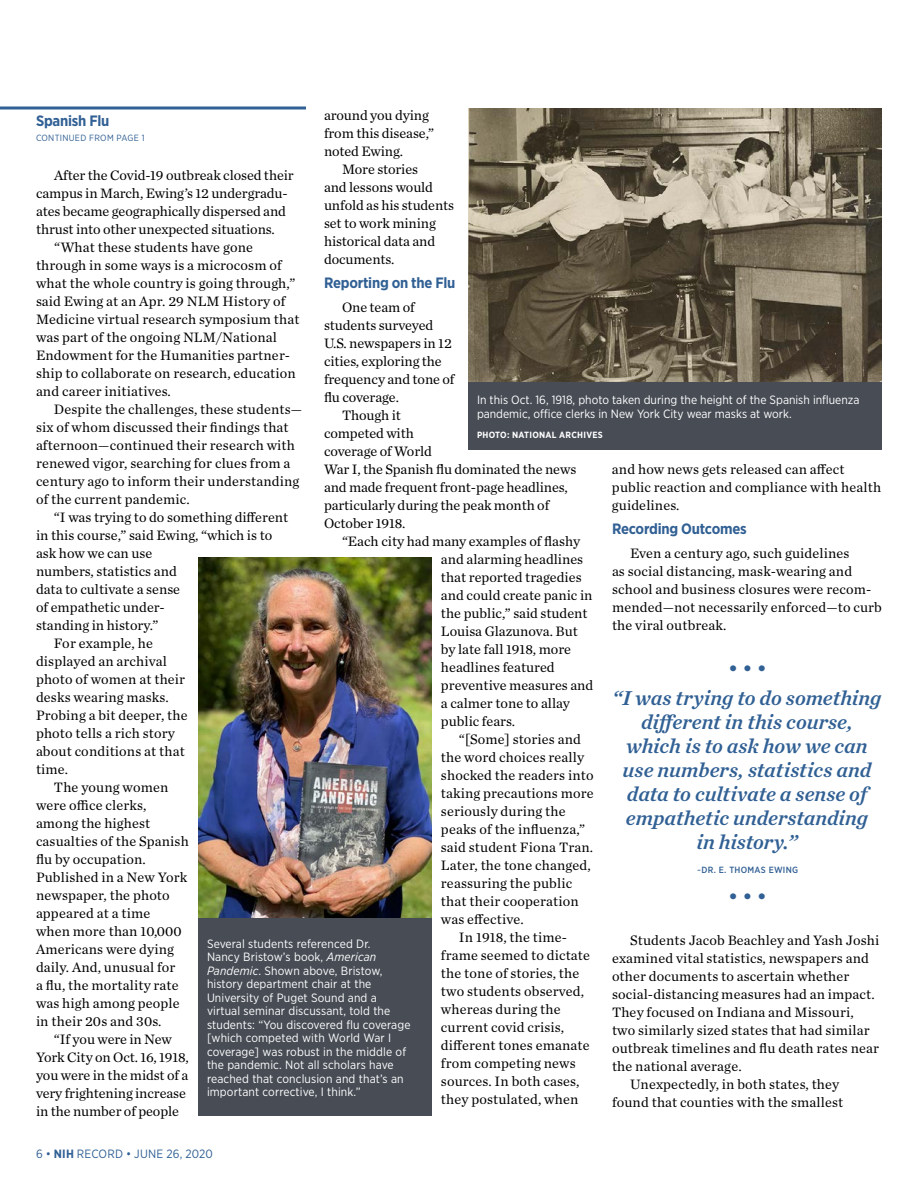
<style>
.page{position:relative;width:918px;height:1188px;background:#fff}
.page>*{position:absolute;margin:0;border:0;box-sizing:border-box;transform-origin:0 0}
.Pull_quote{font:italic 21px/24px "Chronicle Text G1 Semi";letter-spacing:-.005em;color:#316094;text-align:center}
.Head_2_Subheads_Body{font:700 15px "Gotham Narrow";letter-spacing:-.015em;color:#316094}
.Body_1{font:14.25px/18px "Chronicle Text G1";letter-spacing:.01em;color:#000}
.Photo_caption_revers{font:12px/13.5px "Gotham Narrow";letter-spacing:.01em;color:#fff}
.t1{font:12px "Gotham Narrow";letter-spacing:.01em;color:#316094}
.Photo_credit_reverse{font:700 9px "Gotham Narrow";letter-spacing:.03em;color:#fff}
.Page_jump{font:9px "Gotham Narrow";letter-spacing:.03em;color:#316094}
.Byline{font:500 9px "Gotham Narrow";letter-spacing:.03em;color:#316094}
.s1{font-style:italic}
.s2{font-weight:700}
</style>
<div class="page">
<svg style="left:0;top:106px;width:306px;height:4px"></svg>
<img style="left:468px;top:108px;width:414px;height:275px">
<div style="left:468px;top:383px;width:414px;height:67px;background:#474c55"></div>
<img style="left:198px;top:558px;width:234px;height:360px">
<div style="left:198px;top:918px;width:234px;height:198px;background:#474c55"></div>
<p class="Body_1" style="left:324px;top:105px;width:112px">around you dying from this disease,” noted Ewing.</p>
<p class="Body_1" style="left:324px;top:159px;width:132px;text-indent:18px">More stories<br>and lessons would unfold as his students set to work mining historical data and documents.</p>
<p class="Head_2_Subheads_Body" style="left:324px;top:273px;width:133px">Reporting on the Flu</p>
<p class="Body_1" style="left:324px;top:297px;width:132px;text-indent:18px">One team of students surveyed<br>U.S. newspapers in 12 cities, exploring the frequency and tone of flu coverage.</p>
<p class="Body_1" style="left:324px;top:405px;width:254px;text-indent:18px">Though it<br>competed with<br>coverage of World<br>War I, the Spanish flu dominated the news and made frequent front-page headlines, particularly during the peak month of<br>October 1918.</p>
<p class="Body_1" style="left:441px;top:531px;width:154px;text-indent:-99px">“Each city had many examples of flashy and alarming headlines that reported tragedies and could create panic in the public,” said student<br>Louisa Glazunova. But by late fall 1918, more headlines featured preventive measures and a calmer tone to allay public fears.</p>
<p class="Body_1" style="left:441px;top:729px;width:154px;text-indent:18px">“[Some] stories and the word choices really shocked the readers into taking precautions more seriously during the peaks of the influenza,” said student Fiona Tran.<br>Later, the tone changed, reassuring the public that their cooperation was effective.</p>
<p class="Body_1" style="left:441px;top:927px;width:151px;text-indent:18px">In 1918, the time&shy;frame seemed to dictate the tone of stories, the two students observed, whereas during the current covid crisis, different tones emanate from competing news sources. In both cases, they postulated, when</p>
<p class="Head_2_Subheads_Body" style="left:36px;top:111px;width:75px">Spanish Flu</p>
<p class="Page_jump" style="left:36px;top:132px;width:110px">CONTINUED FROM PAGE 1</p>
<p class="Body_1" style="left:36px;top:165px;width:259px;text-indent:18px">After the Covid-19 outbreak closed their campus in March, Ewing’s 12 undergradu&shy;ates became geographically dispersed and thrust into other unexpected situations.</p>
<p class="Body_1" style="left:36px;top:237px;width:265px;text-indent:18px">“What these students have gone through in some ways is a microcosm of what the whole country is going through,” said Ewing at an Apr. 29 NLM History of Medicine virtual research symposium that was part of the ongoing NLM/National Endowment for the Humanities partner&shy;ship to collaborate on research, education and career initiatives.</p>
<p class="Body_1" style="left:36px;top:399px;width:268px;text-indent:18px">Despite the challenges, these students— six of whom discussed their findings that afternoon—continued their research with renewed vigor, searching for clues from a century ago to inform their understanding of the current pandemic.</p>
<p class="Body_1" style="left:36px;top:507px;width:254px;text-indent:18px">“I was trying to do something different in this course,” said Ewing, “which is to ask how we can use<br>numbers, statistics and<br>data to cultivate a sense<br>of empathetic under-<br>standing in history.”</p>
<p class="Body_1" style="left:36px;top:633px;width:153px;text-indent:18px">For example, he displayed an archival photo of women at their desks wearing masks.<br>Probing a bit deeper, the photo tells a rich story about conditions at that time.</p>
<p class="Body_1" style="left:36px;top:777px;width:154px;text-indent:18px">The young women were office clerks, among the highest casualties of the Spanish flu by occupation.<br>Published in a New York newspaper, the photo appeared at a time<br>when more than 10,000<br>Americans were dying daily. And, unusual for<br>a flu, the mortality rate was high among people in their 20s and 30s.</p>
<p class="Body_1" style="left:36px;top:1029px;width:154px;text-indent:18px">“If you were in New<br>York City on Oct. 16, 1918, you were in the midst of a very frightening increase in the number of people</p>
<p class="Photo_caption_revers" style="left:477px;top:393px;width:384px">In this Oct. 16, 1918, photo taken during the height of the Spanish influenza pandemic, office clerks in New York City wear masks at work.</p>
<p class="Photo_credit_reverse" style="left:477px;top:429px;width:127px">PHOTO: NATIONAL ARCHIVES</p>
<p class="Body_1" style="left:612px;top:459px;width:271px">and how news gets released can affect public reaction and compliance with health guidelines.</p>
<p class="Head_2_Subheads_Body" style="left:612px;top:519px;width:136px">Recording Outcomes</p>
<p class="Body_1" style="left:612px;top:543px;width:271px;text-indent:18px">Even a century ago, such guidelines<br>as social distancing, mask-wearing and school and business closures were recom&shy;mended—not necessarily enforced—to curb the viral outbreak.</p>
<p class="Pull_quote" style="left:727px;top:655px;width:41px">• • •</p>
<p class="Pull_quote" style="left:613px;top:685px;width:270px">“I was trying to do something different in this course, which is to ask how we can use numbers, statistics and data to cultivate a sense of empathetic understanding<br>in history.”</p>
<p class="Byline" style="left:697px;top:864px;width:102px">~DR. E. THOMAS EWING</p>
<p class="Pull_quote" style="left:727px;top:883px;width:41px">• • •</p>
<p class="Body_1" style="left:612px;top:930px;width:269px;text-indent:18px">Students Jacob Beachley and Yash Joshi examined vital statistics, newspapers and other documents to ascertain whether social-distancing measures had an impact.<br>They focused on Indiana and Missouri, two similarly sized states that had similar outbreak timelines and flu death rates near the national average.</p>
<p class="Body_1" style="left:612px;top:1074px;width:233px;text-align:right">Unexpectedly, in both states, they found that counties with the smallest</p>
<p class="Photo_caption_revers" style="left:207px;top:936px;width:205px">Several students referenced Dr.<br>Nancy Bristow’s book, <span class="s1">American Pandemic</span>. Shown above, Bristow, history department chair at the University of Puget Sound and a virtual seminar discussant, told the students: “You discovered flu coverage [which competed with World War I coverage] was robust in the middle of the pandemic. Not all scholars have reached that conclusion and that’s an important corrective, I think.”</p>
<p class="t1" style="left:36px;top:1146px;width:178px">6 • <span class="s2">NIH</span> RECORD • JUNE 26, 2020</p>
</div>
